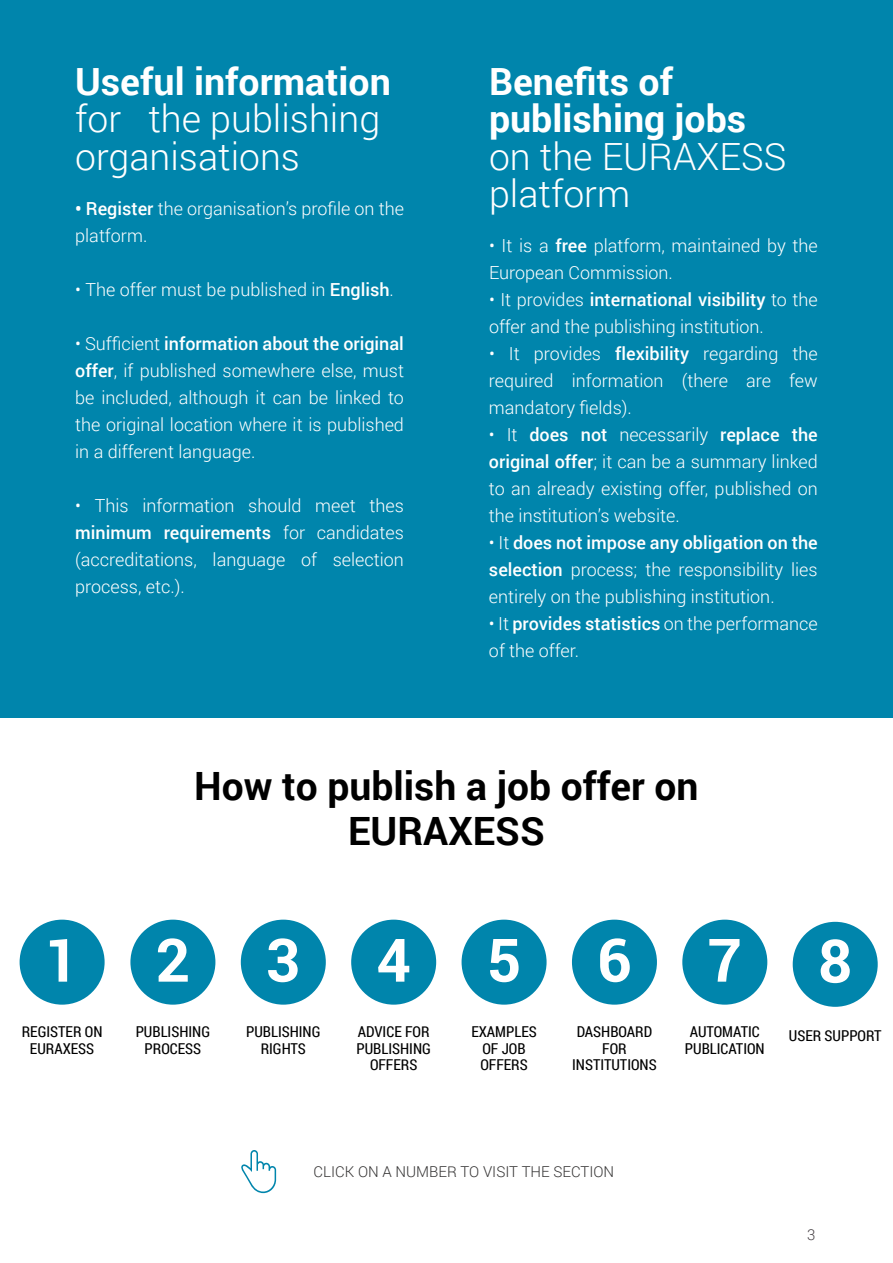
<style>
.page{position:relative;width:893px;height:1263px;background:#0085ac}
.page>*{position:absolute;margin:0;border:0;box-sizing:border-box;transform-origin:0 0}
.t1{font:700 60px "Roboto";color:#fff}
.t2{font:700 39px/45px "Roboto";color:#000;text-align:center}
.t3{font:300 37.5px/37.5px "Roboto";color:#fff}
.t4{font:700 37.5px/37.5px "Roboto";color:#fff}
.t5{font:300 18px/27px "Roboto";color:#fff;text-align:justify}
.t6{font:15px/16.5px "Roboto Condensed";color:#000;text-align:center}
.t7{font:300 15px "Roboto";color:#333232}
.t8{font:300 15px "Roboto";color:#474145}
.s1{font-weight:700}
.s2{font-weight:500}
</style>
<div class="page">
<div style="left:0;top:719px;width:893px;height:544px;background:#fff"></div>
<div style="left:20px;top:920px;width:85px;height:85px;background:#0085ac;border-radius:50%"></div>
<div style="left:130px;top:920px;width:85px;height:85px;background:#0085ac;border-radius:50%"></div>
<div style="left:241px;top:920px;width:85px;height:85px;background:#0085ac;border-radius:50%"></div>
<div style="left:462px;top:920px;width:85px;height:85px;background:#0085ac;border-radius:50%"></div>
<div style="left:572px;top:920px;width:85px;height:85px;background:#0085ac;border-radius:50%"></div>
<div style="left:682px;top:920px;width:85px;height:85px;background:#0085ac;border-radius:50%"></div>
<div style="left:793px;top:922px;width:85px;height:85px;background:#0085ac;border-radius:50%"></div>
<div style="left:351px;top:920px;width:85px;height:85px;background:#0085ac;border-radius:50%"></div>
<svg style="left:241px;top:1150px;width:35px;height:43px"></svg>
<h3 class="t4" style="left:75px;top:61px;width:317px">Useful information</h3>
<h3 class="t3" style="left:75px;top:99px;width:307px">for the publishing organisations</h3>
<p class="t5" style="left:75px;top:194px;width:330px"><span class="s1">•</span> <span class="s2">Register</span> the organisation’s profile on the platform.</p>
<p class="t5" style="left:75px;top:275px;width:320px">• The offer must be published in <span class="s2">English</span>.</p>
<p class="t5" style="left:75px;top:329px;width:330px">• Sufficient <span class="s2">information about the original offer</span>, if published somewhere else, must be included, although it can be linked to the original location where it is published in a different language.</p>
<p class="t5" style="left:75px;top:491px;width:330px">• This information should meet thes <span class="s2">minimum requirements</span> for candidates (accreditations, language of selection process, etc.).</p>
<h3 class="t4" style="left:489px;top:61px;width:259px">Benefits of publishing jobs</h3>
<h3 class="t3" style="left:489px;top:136px;width:299px">on the EURAXESS platform</h3>
<p class="t5" style="left:489px;top:232px;width:330px">• It is a <span class="s2">free</span> platform, maintained by the<br>European Commission.</p>
<p class="t5" style="left:489px;top:286px;width:330px">• It provides <span class="s2">international visibility</span> to the offer and the publishing institution.</p>
<p class="t5" style="left:489px;top:340px;width:330px">• It provides <span class="s2">flexibility</span> regarding the required information (there are few mandatory fields).</p>
<p class="t5" style="left:489px;top:421px;width:330px">• It <span class="s2">does not</span> necessarily <span class="s2">replace the original offer</span>; it can be a summary linked to an already existing offer, published on the institution’s website.</p>
<p class="t5" style="left:489px;top:529px;width:330px">• It <span class="s2">does not impose any obligation on the selection</span> process; the responsibility lies entirely on the publishing institution.</p>
<p class="t5" style="left:489px;top:610px;width:330px">• It <span class="s2">provides statistics</span> on the performance of the offer.</p>
<h2 class="t2" style="left:194px;top:762px;width:506px">How to publish a job offer on<br>EURAXESS</h2>
<h1 class="t1" style="left:45px;top:918px;width:36px">1</h1>
<p class="t6" style="left:22px;top:1023px;width:82px">REGISTER ON<br>EURAXESS</p>
<h1 class="t1" style="left:156px;top:918px;width:36px">2</h1>
<p class="t6" style="left:136px;top:1023px;width:76px">PUBLISHING<br>PROCESS</p>
<h1 class="t1" style="left:266px;top:918px;width:36px">3</h1>
<p class="t6" style="left:246px;top:1023px;width:76px">PUBLISHING<br>RIGHTS</p>
<h1 class="t1" style="left:376px;top:918px;width:36px">4</h1>
<p class="t6" style="left:356px;top:1023px;width:76px">ADVICE FOR<br>PUBLISHING<br>OFFERS</p>
<h1 class="t1" style="left:487px;top:918px;width:36px">5</h1>
<p class="t6" style="left:471px;top:1023px;width:67px">EXAMPLES<br>OF JOB<br>OFFERS</p>
<h1 class="t1" style="left:597px;top:918px;width:36px">6</h1>
<p class="t6" style="left:572px;top:1023px;width:86px">DASHBOARD<br>FOR<br>INSTITUTIONS</p>
<h1 class="t1" style="left:708px;top:918px;width:36px">7</h1>
<p class="t6" style="left:685px;top:1023px;width:81px">AUTOMATIC<br>PUBLICATION</p>
<h1 class="t1" style="left:818px;top:919px;width:36px">8</h1>
<p class="t6" style="left:789px;top:1027px;width:94px">USER SUPPORT</p>
<p class="t7" style="left:314px;top:1161px;width:302px">CLICK ON A NUMBER TO VISIT THE SECTION</p>
<p class="t8" style="left:807px;top:1225px;width:10px">3</p>
</div>
